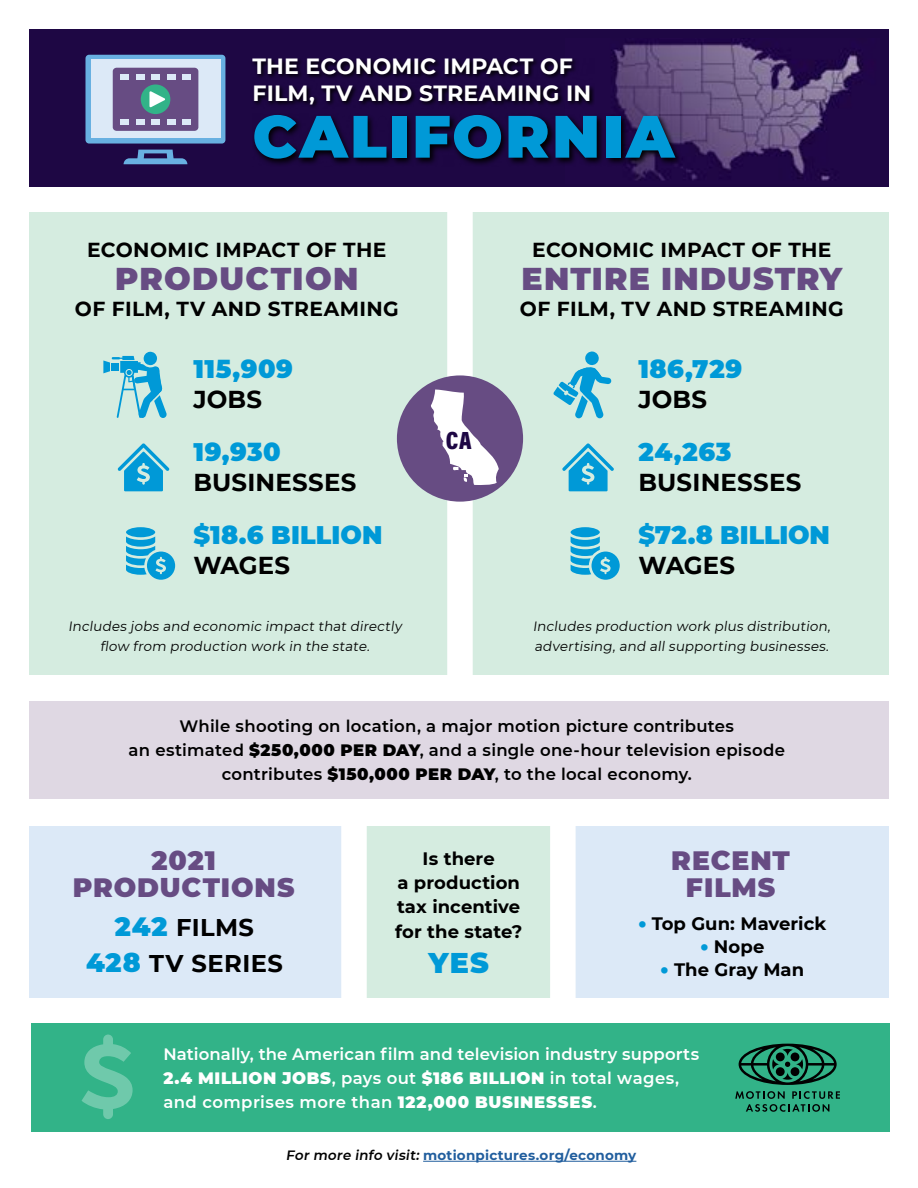
<style>
.page{position:relative;width:918px;height:1188px;background:#fff}
.page>*{position:absolute;margin:0;border:0;box-sizing:border-box;transform-origin:0 0}
.t1{font:900 59.7px "Montserrat";letter-spacing:.04em;color:#0099d7}
.t2{font:900 31.5px "Montserrat";letter-spacing:.04em;color:#674c83}
.t3{font:900 28.5px "Montserrat";color:#0099d7}
.t4{font:900 26.55px/27.9px "Montserrat";letter-spacing:.035em;color:#674c83;text-align:center}
.t5{font:900 25.35px "Montserrat";letter-spacing:.01em;color:#0099d7}
.t6{font:25.2px "Acumin Variable Concept";color:#1e0744}
.t7{font:700 24.45px "Montserrat";letter-spacing:.005em;color:#000}
.t8{font:700 24.15px/35.7px "Montserrat";letter-spacing:.02em;color:#000;text-align:center}
.t9{font:700 22.05px/26.7px "Montserrat";letter-spacing:.005em;color:#fff}
.t10{font:700 20.25px "Montserrat";letter-spacing:.015em;color:#000}
.t11{font:700 18px/24.5px "Montserrat";letter-spacing:.005em;color:#000;text-align:center}
.t12{font:600 16.5px/24px "Montserrat";letter-spacing:.015em;color:#000;text-align:center}
.t13{font:600 16.5px/24px "Montserrat";letter-spacing:.01em;color:#fff}
.t14{font:13.5px/19.5px "Montserrat";color:#000;text-align:center}
.t15{font:700 13.5px "Montserrat";letter-spacing:.015em;color:#215e9e}
.s1{font-weight:900}
.s2{font-weight:900;font-size:26.4px;color:#0099d7}
.s3{font-weight:900;font-size:19.5px;color:#0099d7}
.s4{font-weight:600;color:#000}
</style>
<div class="page">
<div style="left:299px;top:826px;width:322px;height:172px;background:#d5ece0"></div>
<div style="left:29px;top:212px;width:860px;height:463px;background:#d5ece0"></div>
<div style="left:29px;top:826px;width:324px;height:172px;background:#dce9f7"></div>
<div style="left:565px;top:826px;width:324px;height:172px;background:#dce9f7"></div>
<div style="left:31px;top:1023px;width:859px;height:109px;background:#32b388"></div>
<div style="left:29px;top:29px;width:860px;height:158px;background:#1e0744"></div>
<img style="left:613px;top:39px;width:249px;height:142px">
<svg style="left:253px;top:59px;width:341px;height:48px"></svg>
<svg style="left:253px;top:113px;width:430px;height:54px"></svg>
<svg style="left:735px;top:1091px;width:105px;height:21px"></svg>
<svg style="left:739px;top:1044px;width:98px;height:41px"></svg>
<hr style="left:423px;top:1161px;width:213px;height:1px;background:#215e9e">
<svg style="left:82px;top:1035px;width:51px;height:84px"></svg>
<svg style="left:118px;top:443px;width:51px;height:48px"></svg>
<div style="left:447px;top:202px;width:26px;height:600px;background:#fff"></div>
<div style="left:397px;top:375px;width:126px;height:127px;background:#674c83;border-radius:50%"></div>
<div style="left:29px;top:702px;width:860px;height:97px;background:#dfd8e3"></div>
<div style="left:341px;top:816px;width:26px;height:199px;background:#fff"></div>
<div style="left:550px;top:811px;width:26px;height:204px;background:#fff"></div>
<svg style="left:103px;top:351px;width:64px;height:67px"></svg>
<div style="left:126px;top:527px;width:29px;height:10px;background:#0099d7;border-radius:50%"></div>
<svg style="left:126px;top:536px;width:49px;height:44px"></svg>
<svg style="left:562px;top:443px;width:52px;height:48px"></svg>
<div style="left:571px;top:527px;width:29px;height:10px;background:#0099d7;border-radius:50%"></div>
<svg style="left:571px;top:536px;width:49px;height:44px"></svg>
<div style="left:585px;top:351px;width:14px;height:14px;background:#0099d7;border-radius:50%"></div>
<svg style="left:553px;top:367px;width:59px;height:51px"></svg>
<svg style="left:431px;top:389px;width:68px;height:96px"></svg>
<svg style="left:124px;top:150px;width:63px;height:14px"></svg>
<svg style="left:85px;top:55px;width:140px;height:89px;background:#98a6c6"></svg>
<h3 class="t9" style="left:253px;top:52px;width:340px">THE ECONOMIC IMPACT OF<br>FILM, TV AND STREAMING IN</h3>
<h1 class="t1" style="left:253px;top:92px;width:423px">CALIFORNIA</h1>
<p class="t10" style="left:87px;top:235px;width:301px">ECONOMIC IMPACT OF THE</p>
<h2 class="t2" style="left:115px;top:255px;width:245px">PRODUCTION</h2>
<p class="t10" style="left:75px;top:294px;width:325px">OF FILM, TV AND STREAMING</p>
<h3 class="t5" style="left:193px;top:350px;width:101px">115,909</h3>
<h3 class="t7" style="left:193px;top:381px;width:70px">JOBS</h3>
<h3 class="t5" style="left:193px;top:433px;width:89px">19,930</h3>
<h3 class="t7" style="left:193px;top:465px;width:164px">BUSINESSES</h3>
<h3 class="t5" style="left:193px;top:516px;width:191px">$18.6 BILLION</h3>
<h3 class="t7" style="left:193px;top:548px;width:98px">WAGES</h3>
<h3 class="t6" style="left:446px;top:423px;width:27px">CA</h3>
<p class="t10" style="left:532px;top:235px;width:301px">ECONOMIC IMPACT OF THE</p>
<h2 class="t2" style="left:522px;top:255px;width:322px">ENTIRE INDUSTRY</h2>
<p class="t10" style="left:520px;top:294px;width:325px">OF FILM, TV AND STREAMING</p>
<h3 class="t5" style="left:638px;top:350px;width:105px">186,729</h3>
<h3 class="t7" style="left:638px;top:381px;width:70px">JOBS</h3>
<h3 class="t5" style="left:638px;top:433px;width:94px">24,263</h3>
<h3 class="t7" style="left:638px;top:465px;width:164px">BUSINESSES</h3>
<h3 class="t5" style="left:638px;top:516px;width:193px">$72.8 BILLION</h3>
<h3 class="t7" style="left:638px;top:548px;width:98px">WAGES</h3>
<p class="t14" style="left:68px;top:616px;width:335px">Includes jobs and economic impact that directly flow from production work in the state.</p>
<p class="t14" style="left:533px;top:616px;width:302px;text-align:left">Includes production work plus distribution, advertising, and all supporting businesses.</p>
<p class="t12" style="left:129px;top:713px;width:658px">While shooting on location, a major motion picture contributes<br>an estimated <span class="s1">$250,000 PER DAY</span>, and a single one-hour television episode contributes <span class="s1">$150,000 PER DAY</span>, to the local economy.</p>
<h3 class="t4" style="left:73px;top:845px;width:223px">2021<br>PRODUCTIONS</h3>
<h3 class="t4" style="left:671px;top:845px;width:120px">RECENT<br>FILMS</h3>
<p class="t11" style="left:395px;top:845px;width:129px">Is there<br>a production tax incentive for the state?</p>
<h3 class="t3" style="left:428px;top:941px;width:62px">YES</h3>
<h3 class="t8" style="left:86px;top:908px;width:198px"><span class="s2">242</span> FILMS<br><span class="s2">428</span> TV SERIES</h3>
<p class="t11" style="left:638px;top:910px;width:190px"><span class="s3">•</span> Top Gun: Maverick</p>
<p class="t11" style="left:700px;top:933px;width:66px"><span class="s3">•</span> Nope</p>
<p class="t11" style="left:661px;top:956px;width:145px"><span class="s3">•</span> The Gray Man</p>
<p class="t13" style="left:163px;top:1042px;width:537px">Nationally, the American film and television industry supports<br><span class="s1">2.4 MILLION JOBS</span>, pays out <span class="s1">$186 BILLION</span> in total wages, and comprises more than <span class="s1">122,000 BUSINESSES</span>.</p>
<p class="t15" style="left:286px;top:1146px;width:352px"><span class="s4">For more info visit:</span> motionpictures.org/economy</p>
</div>
